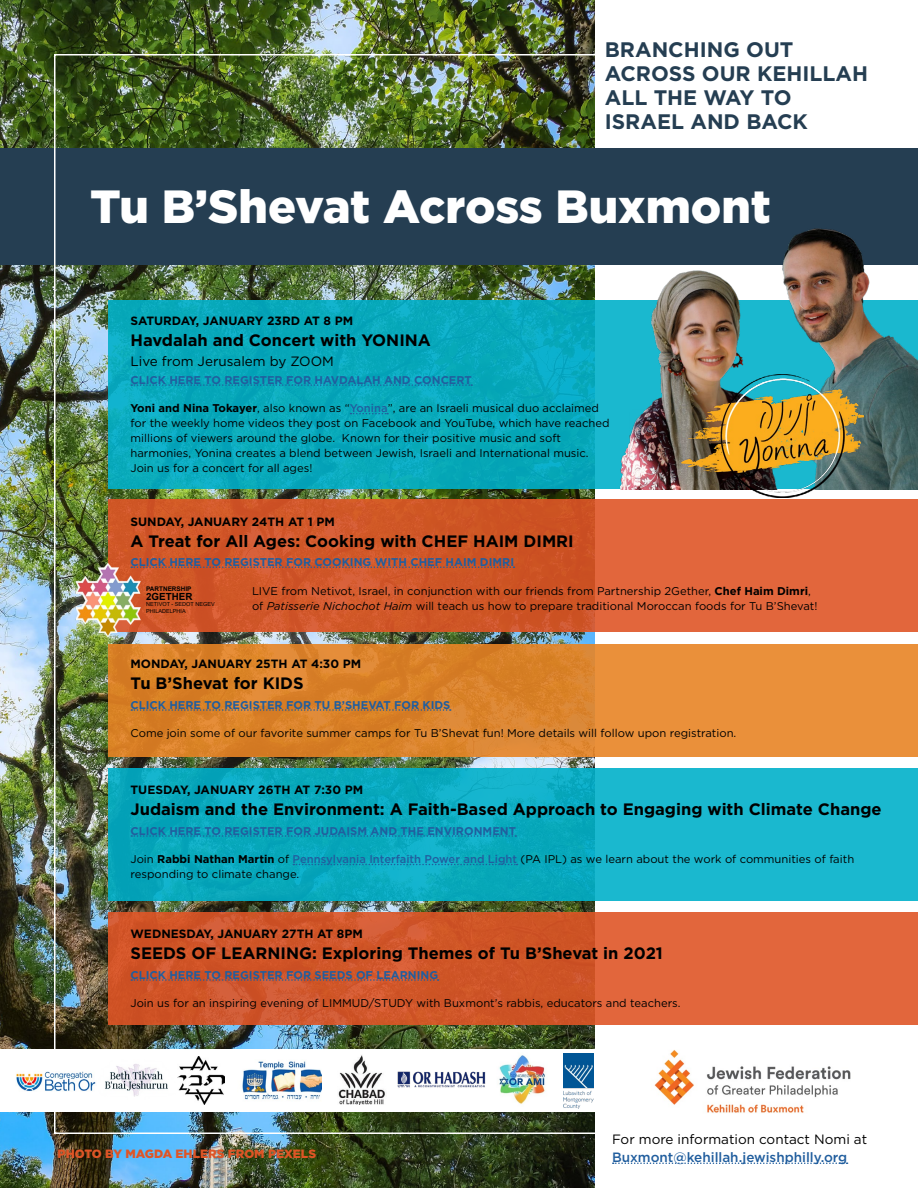
<style>
.page{position:relative;width:918px;height:1188px;background:#fff}
.page>*{position:absolute;margin:0;border:0;box-sizing:border-box;transform-origin:0 0}
.t1{font:900 46.5px "Gotham";color:#fff}
.t2{font:700 21px/24px "Gotham";color:#253e52}
.t3{font:700 16.5px "Gotham";color:#000}
.t4{font:13.5px "Gotham";color:#000}
.t5{font:500 13.5px "Gotham";color:#215e9e}
.t6{font:700 12px "Gotham";color:#000}
.t7{font:900 12px "Gotham";color:#df5526}
.t8{font:11.25px/15px "Gotham";color:#000}
.t9{font:700 11.25px "Gotham";color:#215e9e}
.t10{font:700 9.75px "Arial";color:#000}
.t11{font:700 6.45px "Arial";color:#000}
.t12{font:5.55px/6.6px "Arial";color:#000}
.s1{font-weight:700}
.s2{font-weight:500;color:#215e9e}
.s3{font-style:italic}
</style>
<div class="page">
<img style="left:0;top:0;width:594px;height:1188px">
<svg style="left:613px;top:1162px;width:235px;height:2px"></svg>
<div style="left:0;top:148px;width:918px;height:118px;background:#253e52"></div>
<svg style="left:108px;top:644px;width:810px;height:112px;background:#e08730"></svg>
<svg style="left:131px;top:709px;width:320px;height:2px"></svg>
<svg style="left:108px;top:768px;width:810px;height:133px;background:#10afc5"></svg>
<svg style="left:131px;top:835px;width:385px;height:2px"></svg>
<svg style="left:293px;top:864px;width:224px;height:1px"></svg>
<svg style="left:108px;top:913px;width:810px;height:112px;background:#d75c30"></svg>
<svg style="left:131px;top:979px;width:308px;height:2px"></svg>
<div style="left:0;top:1049px;width:605px;height:63px;background:#fff"></div>
<img style="left:16px;top:1071px;width:80px;height:20px">
<img style="left:105px;top:1064px;width:63px;height:33px">
<img style="left:177px;top:1056px;width:48px;height:49px">
<img style="left:242px;top:1061px;width:80px;height:39px">
<img style="left:397px;top:1072px;width:89px;height:16px">
<img style="left:564px;top:1054px;width:30px;height:54px">
<svg style="left:108px;top:301px;width:487px;height:188px;background:#08a9bc"></svg>
<svg style="left:131px;top:384px;width:341px;height:2px"></svg>
<svg style="left:351px;top:413px;width:37px;height:1px"></svg>
<img style="left:595px;top:265px;width:182px;height:224px">
<img style="left:777px;top:228px;width:141px;height:261px">
<img style="left:682px;top:375px;width:182px;height:122px">
<img style="left:654px;top:1049px;width:197px;height:64px">
<svg style="left:108px;top:500px;width:810px;height:132px;background:#d75c30"></svg>
<svg style="left:145px;top:566px;width:369px;height:2px"></svg>
<img style="left:66px;top:560px;width:79px;height:79px">
<img style="left:499px;top:1055px;width:46px;height:49px">
<img style="left:338px;top:1055px;width:47px;height:49px">
<h2 class="t2" style="left:605px;top:38px;width:265px">BRANCHING OUT<br>ACROSS OUR KEHILLAH<br>ALL THE WAY TO<br>ISRAEL AND BACK</h2>
<h1 class="t1" style="left:90px;top:175px;width:682px">Tu B’Shevat Across Buxmont</h1>
<p class="t6" style="left:130px;top:313px;width:224px">SATURDAY, JANUARY 23RD AT 8 PM</p>
<h3 class="t3" style="left:130px;top:330px;width:302px">Havdalah and Concert with YONINA</h3>
<p class="t4" style="left:130px;top:353px;width:205px">Live from Jerusalem by ZOOM</p>
<p class="t9" style="left:130px;top:373px;width:343px">CLICK HERE TO REGISTER FOR HAVDALAH AND CONCERT</p>
<p class="t8" style="left:130px;top:401px;width:481px"><span class="s1">Yoni and Nina Tokayer</span>, also known as “<span class="s2">Yonina</span>”, are an Israeli musical duo acclaimed for the weekly home videos they post on Facebook and YouTube, which have reached millions of viewers around the globe. Known for their positive music and soft harmonies, Yonina creates a blend between Jewish, Israeli and International music.<br>Join us for a concert for all ages!</p>
<p class="t6" style="left:130px;top:513px;width:206px">SUNDAY, JANUARY 24TH AT 1 PM</p>
<h3 class="t3" style="left:130px;top:530px;width:445px">A Treat for All Ages: Cooking with CHEF HAIM DIMRI</h3>
<p class="t9" style="left:130px;top:555px;width:385px">CLICK HERE TO REGISTER FOR COOKING WITH CHEF HAIM DIMRI</p>
<p class="t8" style="left:252px;top:583px;width:567px">LIVE from Netivot, Israel, in conjunction with our friends from Partnership 2Gether, <span class="s1">Chef Haim Dimri</span>, of <span class="s3">Patisserie Nichochot Haim</span> will teach us how to prepare traditional Moroccan foods for Tu B’Shevat!</p>
<p class="t11" style="left:146px;top:584px;width:47px">PARTNERSHIP</p>
<p class="t10" style="left:146px;top:589px;width:48px">2GETHER</p>
<p class="t12" style="left:146px;top:601px;width:70px">NETIVOT - SEDOT NEGEV<br>PHILADELPHIA</p>
<p class="t6" style="left:130px;top:656px;width:232px">MONDAY, JANUARY 25TH AT 4:30 PM</p>
<h3 class="t3" style="left:130px;top:673px;width:175px">Tu B’Shevat for KIDS</h3>
<p class="t9" style="left:130px;top:697px;width:322px">CLICK HERE TO REGISTER FOR TU B’SHEVAT FOR KIDS</p>
<p class="t8" style="left:130px;top:726px;width:607px">Come join some of our favorite summer camps for Tu B’Shevat fun! More details will follow upon registration.</p>
<p class="t6" style="left:130px;top:782px;width:234px">TUESDAY, JANUARY 26TH AT 7:30 PM</p>
<h3 class="t3" style="left:130px;top:799px;width:753px">Judaism and the Environment: A Faith-Based Approach to Engaging with Climate Change</h3>
<p class="t9" style="left:130px;top:823px;width:387px">CLICK HERE TO REGISTER FOR JUDAISM AND THE ENVIRONMENT</p>
<p class="t8" style="left:130px;top:852px;width:725px">Join <span class="s1">Rabbi Nathan Martin</span> of <span class="s2">Pennsylvania Interfaith Power and Light</span> (PA IPL) as we learn about the work of communities of faith responding to climate change.</p>
<p class="t6" style="left:130px;top:926px;width:234px">WEDNESDAY, JANUARY 27TH AT 8PM</p>
<h3 class="t3" style="left:130px;top:943px;width:534px">SEEDS OF LEARNING: Exploring Themes of Tu B’Shevat in 2021</h3>
<p class="t9" style="left:130px;top:967px;width:309px">CLICK HERE TO REGISTER FOR SEEDS OF LEARNING</p>
<p class="t8" style="left:130px;top:996px;width:552px">Join us for an inspiring evening of LIMMUD/STUDY with Buxmont’s rabbis, educators and teachers.</p>
<p class="t4" style="left:612px;top:1130px;width:257px">For more information contact Nomi at</p>
<p class="t7" style="left:58px;top:1145px;width:260px">PHOTO BY MAGDA EHLERS FROM PEXELS</p>
<p class="t5" style="left:612px;top:1148px;width:237px">Buxmont@kehillah.jewishphilly.org</p>
</div>
